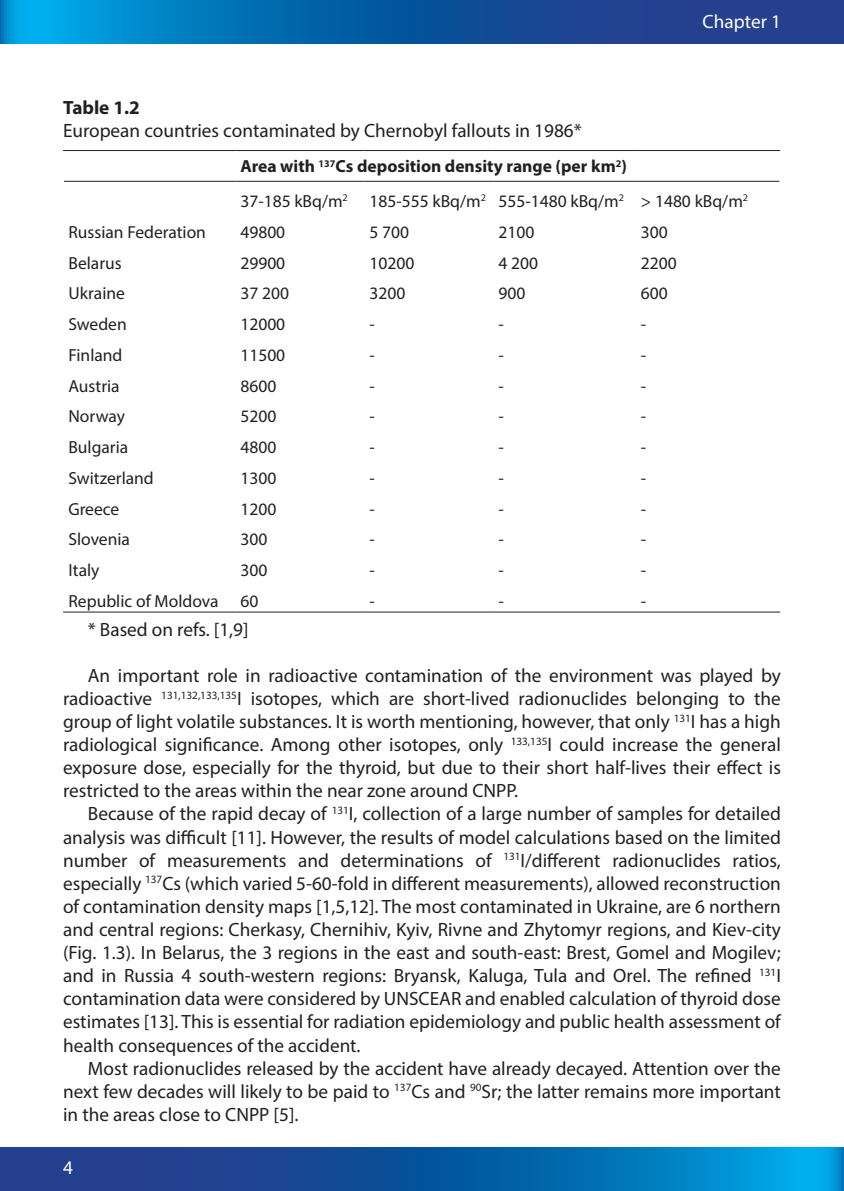
<style>
.page{position:relative;width:844px;height:1191px;background:#fff}
.page>*{position:absolute;margin:0;border:0;box-sizing:border-box;transform-origin:0 0}
.Paragraph_Style_1{font:19.25px/23.1px "Myriad Pro";color:#231f20;text-align:justify}
.t1{font:19.25px "Myriad Pro";color:#fff}
.Paragraph_Style_1-2{font:700 19.25px "Myriad Pro";color:#231f20}
.t2{font:17.5px "Myriad Pro";color:#231f20}
.t3{font:700 17.5px "Myriad Pro";color:#231f20}
</style>
<div class="page">
<svg style="left:0;top:1147px;width:843px;height:44px;background:#0e60a8"></svg>
<svg style="left:0;top:0;width:843px;height:44px;background:#0e60a8"></svg>
<hr style="left:63px;top:611px;width:172px;height:1px;background:#231f20">
<hr style="left:235px;top:611px;width:129px;height:1px;background:#231f20">
<hr style="left:364px;top:611px;width:129px;height:1px;background:#231f20">
<hr style="left:493px;top:611px;width:142px;height:1px;background:#231f20">
<hr style="left:635px;top:611px;width:145px;height:1px;background:#231f20">
<hr style="left:63px;top:150px;width:172px;height:1px;background:#231f20">
<hr style="left:235px;top:150px;width:129px;height:1px;background:#231f20">
<hr style="left:364px;top:150px;width:129px;height:1px;background:#231f20">
<hr style="left:493px;top:150px;width:142px;height:1px;background:#231f20">
<hr style="left:635px;top:150px;width:145px;height:1px;background:#231f20">
<hr style="left:64px;top:181px;width:171px;height:1px;background:#231f20">
<hr style="left:235px;top:181px;width:129px;height:1px;background:#231f20">
<hr style="left:364px;top:181px;width:129px;height:1px;background:#231f20">
<hr style="left:493px;top:181px;width:142px;height:1px;background:#231f20">
<hr style="left:635px;top:181px;width:144px;height:1px;background:#231f20">
<p class="t1" style="left:702px;top:10px;width:80px">Chapter 1</p>
<p class="Paragraph_Style_1-2" style="left:63px;top:95px;width:78px">Table 1.2</p>
<p class="Paragraph_Style_1" style="left:63px;top:118px;width:520px">European countries contaminated by Chernobyl fallouts in 1986*</p>
<p class="t3" style="left:240px;top:155px;width:388px">Area with <sup>137</sup>Cs deposition density range (per km<sup>2</sup>)</p>
<p class="t2" style="left:240px;top:190px;width:109px">37-185 kBq/m<sup>2</sup></p>
<p class="t2" style="left:369px;top:190px;width:118px">185-555 kBq/m<sup>2</sup></p>
<p class="t2" style="left:498px;top:190px;width:127px">555-1480 kBq/m<sup>2</sup></p>
<p class="t2" style="left:640px;top:190px;width:109px">&gt; 1480 kBq/m<sup>2</sup></p>
<p class="t2" style="left:68px;top:221px;width:139px">Russian Federation</p>
<p class="t2" style="left:240px;top:221px;width:46px">49800</p>
<p class="t2" style="left:369px;top:221px;width:41px">5 700</p>
<p class="t2" style="left:498px;top:221px;width:37px">2100</p>
<p class="t2" style="left:640px;top:221px;width:28px">300</p>
<p class="t2" style="left:68px;top:252px;width:55px">Belarus</p>
<p class="t2" style="left:240px;top:252px;width:46px">29900</p>
<p class="t2" style="left:369px;top:252px;width:46px">10200</p>
<p class="t2" style="left:498px;top:252px;width:41px">4 200</p>
<p class="t2" style="left:640px;top:252px;width:37px">2200</p>
<p class="t2" style="left:68px;top:283px;width:58px">Ukraine</p>
<p class="t2" style="left:240px;top:283px;width:50px">37 200</p>
<p class="t2" style="left:369px;top:283px;width:37px">3200</p>
<p class="t2" style="left:498px;top:283px;width:28px">900</p>
<p class="t2" style="left:640px;top:283px;width:28px">600</p>
<p class="t2" style="left:68px;top:313px;width:60px">Sweden</p>
<p class="t2" style="left:240px;top:313px;width:46px">12000</p>
<p class="t2" style="left:369px;top:313px;width:7px">-</p>
<p class="t2" style="left:498px;top:313px;width:7px">-</p>
<p class="t2" style="left:640px;top:313px;width:7px">-</p>
<p class="t2" style="left:68px;top:344px;width:56px">Finland</p>
<p class="t2" style="left:240px;top:344px;width:46px">11500</p>
<p class="t2" style="left:369px;top:344px;width:7px">-</p>
<p class="t2" style="left:498px;top:344px;width:7px">-</p>
<p class="t2" style="left:640px;top:344px;width:7px">-</p>
<p class="t2" style="left:68px;top:375px;width:53px">Austria</p>
<p class="t2" style="left:240px;top:375px;width:37px">8600</p>
<p class="t2" style="left:369px;top:375px;width:7px">-</p>
<p class="t2" style="left:498px;top:375px;width:7px">-</p>
<p class="t2" style="left:640px;top:375px;width:7px">-</p>
<p class="t2" style="left:68px;top:406px;width:58px">Norway</p>
<p class="t2" style="left:240px;top:406px;width:37px">5200</p>
<p class="t2" style="left:369px;top:406px;width:7px">-</p>
<p class="t2" style="left:498px;top:406px;width:7px">-</p>
<p class="t2" style="left:640px;top:406px;width:7px">-</p>
<p class="t2" style="left:68px;top:436px;width:61px">Bulgaria</p>
<p class="t2" style="left:240px;top:436px;width:37px">4800</p>
<p class="t2" style="left:369px;top:436px;width:7px">-</p>
<p class="t2" style="left:498px;top:436px;width:7px">-</p>
<p class="t2" style="left:640px;top:436px;width:7px">-</p>
<p class="t2" style="left:68px;top:467px;width:87px">Switzerland</p>
<p class="t2" style="left:240px;top:467px;width:37px">1300</p>
<p class="t2" style="left:369px;top:467px;width:7px">-</p>
<p class="t2" style="left:498px;top:467px;width:7px">-</p>
<p class="t2" style="left:640px;top:467px;width:7px">-</p>
<p class="t2" style="left:68px;top:498px;width:52px">Greece</p>
<p class="t2" style="left:240px;top:498px;width:37px">1200</p>
<p class="t2" style="left:369px;top:498px;width:7px">-</p>
<p class="t2" style="left:498px;top:498px;width:7px">-</p>
<p class="t2" style="left:640px;top:498px;width:7px">-</p>
<p class="t2" style="left:68px;top:529px;width:63px">Slovenia</p>
<p class="t2" style="left:240px;top:529px;width:28px">300</p>
<p class="t2" style="left:369px;top:529px;width:7px">-</p>
<p class="t2" style="left:498px;top:529px;width:7px">-</p>
<p class="t2" style="left:640px;top:529px;width:7px">-</p>
<p class="t2" style="left:68px;top:559px;width:33px">Italy</p>
<p class="t2" style="left:240px;top:559px;width:28px">300</p>
<p class="t2" style="left:369px;top:559px;width:7px">-</p>
<p class="t2" style="left:498px;top:559px;width:7px">-</p>
<p class="t2" style="left:640px;top:559px;width:7px">-</p>
<p class="t2" style="left:68px;top:590px;width:152px">Republic of Moldova</p>
<p class="t2" style="left:240px;top:590px;width:19px">60</p>
<p class="t2" style="left:369px;top:590px;width:7px">-</p>
<p class="t2" style="left:498px;top:590px;width:7px">-</p>
<p class="t2" style="left:640px;top:590px;width:7px">-</p>
<p class="Paragraph_Style_1" style="left:88px;top:617px;width:162px">* Based on refs. [1,9]</p>
<p class="Paragraph_Style_1" style="left:63px;top:663px;width:719px;text-indent:25px">An important role in radioactive contamination of the environment was played by radioactive <sup>131,132,133,135</sup>I isotopes, which are short-lived radionuclides belonging to the group of light volatile substances. It is worth mentioning, however, that only <sup>131</sup>І has a high radiological significance. Among other isotopes, only <sup>133,135</sup>І could increase the general exposure dose, especially for the thyroid, but due to their short half-lives their effect is restricted to the areas within the near zone around CNPP.</p>
<p class="Paragraph_Style_1" style="left:63px;top:802px;width:719px;text-indent:25px">Because of the rapid decay of <sup>131</sup>I, collection of a large number of samples for detailed analysis was difficult [11]. However, the results of model calculations based on the limited number of measurements and determinations of <sup>131</sup>I/different radionuclides ratios, especially <sup>137</sup>Cs (which varied 5-60-fold in different measurements), allowed reconstruction of contamination density maps [1,5,12]. The most contaminated in Ukraine, are 6 northern and central regions: Cherkasy, Chernihiv, Kyiv, Rivne and Zhytomyr regions, and Kiev-city (Fig. 1.3). In Belarus, the 3 regions in the east and south-east: Brest, Gomel and Mogilev; and in Russia 4 south-western regions: Bryansk, Kaluga, Tula and Orel. The refined <sup>131</sup>I contamination data were considered by UNSCEAR and enabled calculation of thyroid dose estimates [13]. This is essential for radiation epidemiology and public health assessment of health consequences of the accident.</p>
<p class="Paragraph_Style_1" style="left:63px;top:1056px;width:719px;text-indent:25px">Most radionuclides released by the accident have already decayed. Attention over the next few decades will likely to be paid to <sup>137</sup>Cs and <sup>90</sup>Sr; the latter remains more important in the areas close to CNPP [5].</p>
<p class="t1" style="left:63px;top:1155px;width:11px">4</p>
</div>
